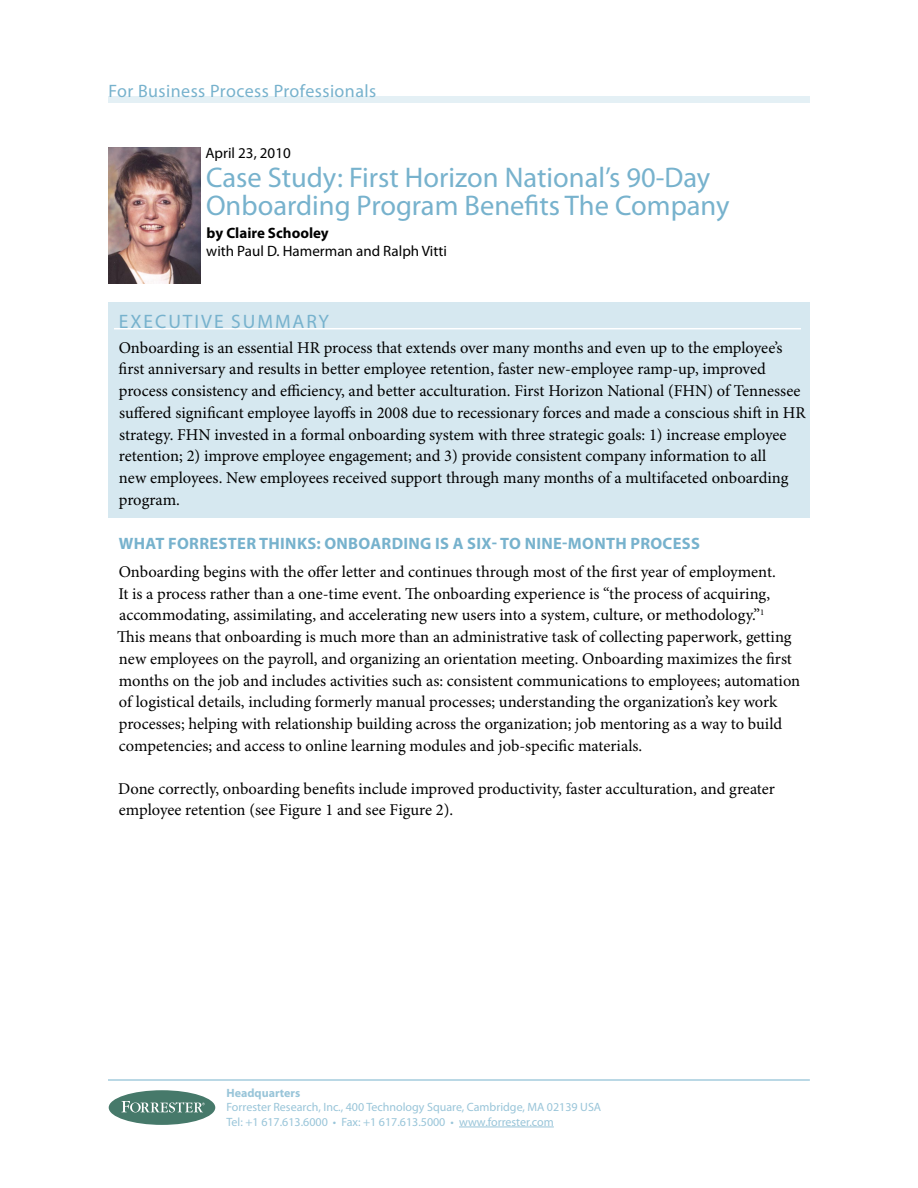
<style>
.page{position:relative;width:918px;height:1188px;background:#fff}
.page>*{position:absolute;margin:0;border:0;box-sizing:border-box;transform-origin:0 0}
.t1{font:28.5px/28.5px "Myriad Pro";color:#77b2cd}
.t2{font:19.5px "Myriad Pro";letter-spacing:.1em;color:#77b2cd}
.t3{font:18px "Myriad Pro";letter-spacing:.025em;color:#77b2cd}
.t4{font:16.5px/21.8px "Minion Pro";color:#000}
.t5{font:700 16.5px "Myriad Pro";letter-spacing:.02em;color:#77b2cd}
.t6{font:15px "Myriad Pro";color:#000}
.t7{font:700 15px "Myriad Pro";letter-spacing:-.005em;color:#000}
.t8{font:12px/14.4px "Myriad Pro";color:#99c5d9}
.t9{font:700 12px "Myriad Pro";color:#99c5d9}
</style>
<div class="page">
<div style="left:108px;top:302px;width:702px;height:215px;background:#d6e8f0"></div>
<div style="left:109px;top:1090px;width:106px;height:35px;background:#46796a;border-radius:50%"></div>
<svg style="left:121px;top:1101px;width:84px;height:11px"></svg>
<hr style="left:459px;top:1127px;width:95px;height:1px;background:#99c5d9">
<hr style="left:108px;top:1080px;width:702px;height:1px;background:#77b2cd">
<div style="left:108px;top:97px;width:702px;height:6px;background:#e4f0f5"></div>
<hr style="left:114px;top:328px;width:687px;height:1px;background:#fff">
<img style="left:108px;top:147px;width:92px;height:137px">
<p class="t3" style="left:108px;top:81px;width:269px">For Business Process Professionals</p>
<p class="t6" style="left:205px;top:145px;width:87px">April 23, 2010</p>
<h1 class="t1" style="left:206px;top:164px;width:525px">Case Study: First Horizon National’s 90-Day<br>Onboarding Program Benefits The Company</h1>
<p class="t7" style="left:207px;top:224px;width:124px">BY CLAIRE SCHOOLEY</p>
<p class="t6" style="left:206px;top:243px;width:242px">with Paul D. Hamerman and Ralph Vitti</p>
<p class="t2" style="left:119px;top:311px;width:37px">Executi</p>
<p class="t2" style="left:201px;top:311px;width:58px">ve Summar</p>
<p class="t2" style="left:319px;top:311px;width:12px">y</p>
<p class="t4" style="left:119px;top:337px;width:689px">Onboarding is an essential HR process that extends over many months and even up to the employee’s first anniversary and results in better employee retention, faster new-employee ramp-up, improved process consistency and efficiency, and better acculturation. First Horizon National (FHN) of Tennessee suffered significant employee layoffs in 2008 due to recessionary forces and made a conscious shift in HR strategy. FHN invested in a formal onboarding system with three strategic goals: 1) increase employee retention; 2) improve employee engagement; and 3) provide consistent company information to all<br>new employees. New employees received support through many months of a multifaceted onboarding program.</p>
<p class="t5" style="left:119px;top:534px;width:583px">WHAT FORRESTER THINKS: ONBOARDING IS A SIX- TO NINE-MONTH PROCESS</p>
<p class="t4" style="left:117px;top:561px;width:685px">Onboarding begins with the offer letter and continues through most of the first year of employment.<br>It is a process rather than a one-time event. The onboarding experience is “the process of acquiring, accommodating, assimilating, and accelerating new users into a system, culture, or methodology.”<sup>1<br></sup>This means that onboarding is much more than an administrative task of collecting paperwork, getting new employees on the payroll, and organizing an orientation meeting. Onboarding maximizes the first months on the job and includes activities such as: consistent communications to employees; automation of logistical details, including formerly manual processes; understanding the organization’s key work processes; helping with relationship building across the organization; job mentoring as a way to build competencies; and access to online learning modules and job-specific materials.</p>
<p class="t4" style="left:118px;top:778px;width:658px">Done correctly, onboarding benefits include improved productivity, faster acculturation, and greater employee retention (see Figure 1 and see Figure 2).</p>
<p class="t9" style="left:226px;top:1086px;width:75px">HEADQUARTERS</p>
<p class="t8" style="left:226px;top:1100px;width:376px">Forrester Research, Inc., 400 Technology Square, Cambridge, MA 02139 USA<br>Tel: +1 617.613.6000 • Fax: +1 617.613.5000 • www.forrester.com</p>
</div>
